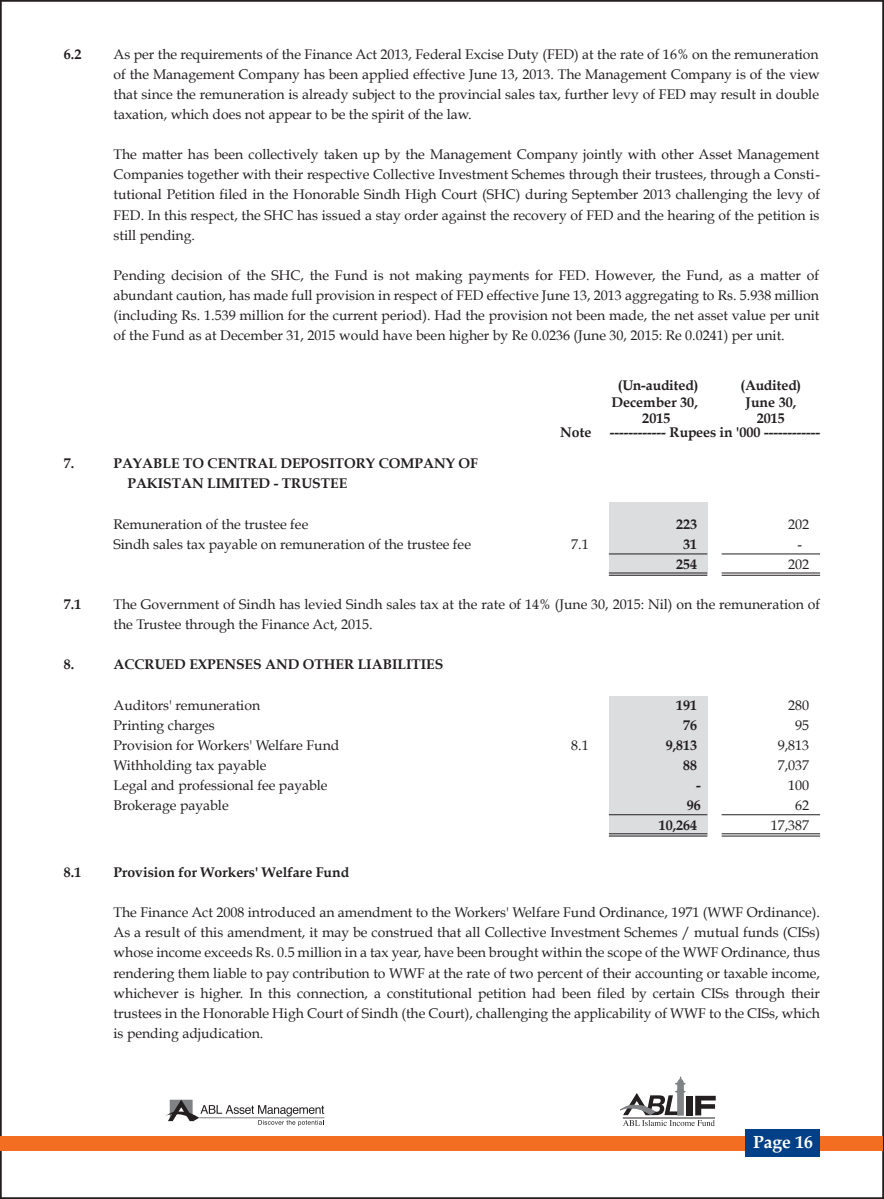
<style>
.page{position:relative;width:884px;height:1199px;background:#fff}
.page>*{position:absolute;margin:0;border:0;box-sizing:border-box;transform-origin:0 0}
.t1{font:700 17.5px "Book Antiqua";color:#fff}
.t2{font:14px/20.1px "Book Antiqua";color:#231f20;text-align:justify}
.t3{font:700 14px/16.8px "Book Antiqua";color:#231f20;text-align:center}
</style>
<div class="page">
<div style="left:1px;top:1136px;width:882px;height:14px;background:#f36e21"></div>
<svg style="left:165px;top:1099px;width:159px;height:27px"></svg>
<svg style="left:620px;top:1077px;width:96px;height:49px"></svg>
<div style="left:745px;top:1130px;width:75px;height:27px;background:#014086"></div>
<div style="left:609px;top:502px;width:98px;height:73px;background:#dcdddf"></div>
<hr style="left:609px;top:553px;width:98px;height:1px;background:#231f20">
<hr style="left:609px;top:572px;width:98px;height:1px;background:#231f20">
<hr style="left:609px;top:575px;width:98px;height:1px;background:#231f20">
<hr style="left:721px;top:553px;width:99px;height:1px;background:#231f20">
<hr style="left:721px;top:572px;width:99px;height:1px;background:#231f20">
<hr style="left:721px;top:575px;width:99px;height:1px;background:#231f20">
<div style="left:609px;top:696px;width:98px;height:140px;background:#dcdddf"></div>
<hr style="left:609px;top:814px;width:98px;height:1px;background:#231f20">
<hr style="left:609px;top:833px;width:98px;height:1px;background:#231f20">
<hr style="left:609px;top:835px;width:98px;height:1px;background:#231f20">
<hr style="left:721px;top:814px;width:99px;height:1px;background:#231f20">
<hr style="left:721px;top:833px;width:99px;height:1px;background:#231f20">
<hr style="left:721px;top:835px;width:99px;height:1px;background:#231f20">
<p class="t3" style="left:64px;top:46px;width:19px">6.2</p>
<p class="t2" style="left:113px;top:44px;width:708px">As per the requirements of the Finance Act 2013, Federal Excise Duty (FED) at the rate of 16% on the remuneration of the Management Company has been applied effective June 13, 2013. The Management Company is of the view that since the remuneration is already subject to the provincial sales tax, further levy of FED may result in double taxation, which does not appear to be the spirit of the law.</p>
<p class="t2" style="left:113px;top:144px;width:708px">The matter has been collectively taken up by the Management Company jointly with other Asset Management Companies together with their respective Collective Investment Schemes through their trustees, through a Consti&shy;tutional Petition filed in the Honorable Sindh High Court (SHC) during September 2013 challenging the levy of FED. In this respect, the SHC has issued a stay order against the recovery of FED and the hearing of the petition is still pending.</p>
<p class="t2" style="left:113px;top:265px;width:707px">Pending decision of the SHC, the Fund is not making payments for FED. However, the Fund, as a matter of abundant caution, has made full provision in respect of FED effective June 13, 2013 aggregating to Rs. 5.938 million (including Rs. 1.539 million for the current period). Had the provision not been made, the net asset value per unit of the Fund as at December 31, 2015 would have been higher by Re 0.0236 (June 30, 2015: Re 0.0241) per unit.</p>
<p class="t3" style="left:611px;top:377px;width:89px">(Un-audited)<br>December 30,<br>2015</p>
<p class="t3" style="left:740px;top:377px;width:62px">(Audited)<br>June 30,<br>2015</p>
<p class="t3" style="left:560px;top:424px;width:33px">Note</p>
<p class="t3" style="left:610px;top:424px;width:212px">------------ Rupees in '000 ------------</p>
<p class="t3" style="left:64px;top:455px;width:12px">7.</p>
<p class="t3" style="left:127px;top:453px;width:352px;line-height:20.1px;text-align:left;text-indent:-14px">PAYABLE TO CENTRAL DEPOSITORY COMPANY OF<br>PAKISTAN LIMITED - TRUSTEE</p>
<p class="t2" style="left:113px;top:514px;width:196px">Remuneration of the trustee fee</p>
<p class="t3" style="left:676px;top:515px;width:22px">223</p>
<p class="t2" style="left:788px;top:514px;width:22px">202</p>
<p class="t2" style="left:113px;top:534px;width:359px">Sindh sales tax payable on remuneration of the trustee fee</p>
<p class="t2" style="left:571px;top:534px;width:19px">7.1</p>
<p class="t3" style="left:683px;top:536px;width:15px">31</p>
<p class="t2" style="left:797px;top:534px;width:6px">-</p>
<p class="t3" style="left:676px;top:556px;width:22px">254</p>
<p class="t2" style="left:788px;top:554px;width:22px">202</p>
<p class="t3" style="left:64px;top:596px;width:19px">7.1</p>
<p class="t2" style="left:113px;top:594px;width:708px">The Government of Sindh has levied Sindh sales tax at the rate of 14% (June 30, 2015: Nil) on the remuneration of the Trustee through the Finance Act, 2015.</p>
<p class="t3" style="left:64px;top:656px;width:12px">8.</p>
<p class="t3" style="left:113px;top:656px;width:331px">ACCRUED EXPENSES AND OTHER LIABILITIES</p>
<p class="t2" style="left:113px;top:695px;width:148px">Auditors' remuneration</p>
<p class="t3" style="left:676px;top:697px;width:22px">191</p>
<p class="t2" style="left:788px;top:695px;width:22px">280</p>
<p class="t2" style="left:113px;top:715px;width:103px">Printing charges</p>
<p class="t3" style="left:683px;top:717px;width:15px">76</p>
<p class="t2" style="left:795px;top:715px;width:15px">95</p>
<p class="t2" style="left:113px;top:735px;width:227px">Provision for Workers' Welfare Fund</p>
<p class="t2" style="left:571px;top:735px;width:19px">8.1</p>
<p class="t3" style="left:666px;top:737px;width:33px">9,813</p>
<p class="t2" style="left:778px;top:735px;width:33px">9,813</p>
<p class="t2" style="left:113px;top:755px;width:154px">Withholding tax payable</p>
<p class="t3" style="left:683px;top:757px;width:15px">88</p>
<p class="t2" style="left:778px;top:755px;width:33px">7,037</p>
<p class="t2" style="left:113px;top:775px;width:216px">Legal and professional fee payable</p>
<p class="t3" style="left:696px;top:777px;width:6px">-</p>
<p class="t2" style="left:788px;top:775px;width:22px">100</p>
<p class="t2" style="left:113px;top:795px;width:117px">Brokerage payable</p>
<p class="t3" style="left:687px;top:797px;width:15px">96</p>
<p class="t2" style="left:795px;top:795px;width:15px">62</p>
<p class="t3" style="left:659px;top:817px;width:40px">10,264</p>
<p class="t2" style="left:771px;top:815px;width:40px">17,387</p>
<p class="t3" style="left:64px;top:864px;width:19px">8.1</p>
<p class="t3" style="left:113px;top:864px;width:237px">Provision for Workers' Welfare Fund</p>
<p class="t2" style="left:113px;top:902px;width:708px">The Finance Act 2008 introduced an amendment to the Workers' Welfare Fund Ordinance, 1971 (WWF Ordinance).<br>As a result of this amendment, it may be construed that all Collective Investment Schemes / mutual funds (CISs) whose income exceeds Rs. 0.5 million in a tax year, have been brought within the scope of the WWF Ordinance, thus rendering them liable to pay contribution to WWF at the rate of two percent of their accounting or taxable income, whichever is higher. In this connection, a constitutional petition had been filed by certain CISs through their trustees in the Honorable High Court of Sindh (the Court), challenging the applicability of WWF to the CISs, which is pending adjudication.</p>
<p class="t1" style="left:753px;top:1131px;width:61px">Page 16</p>
</div>
